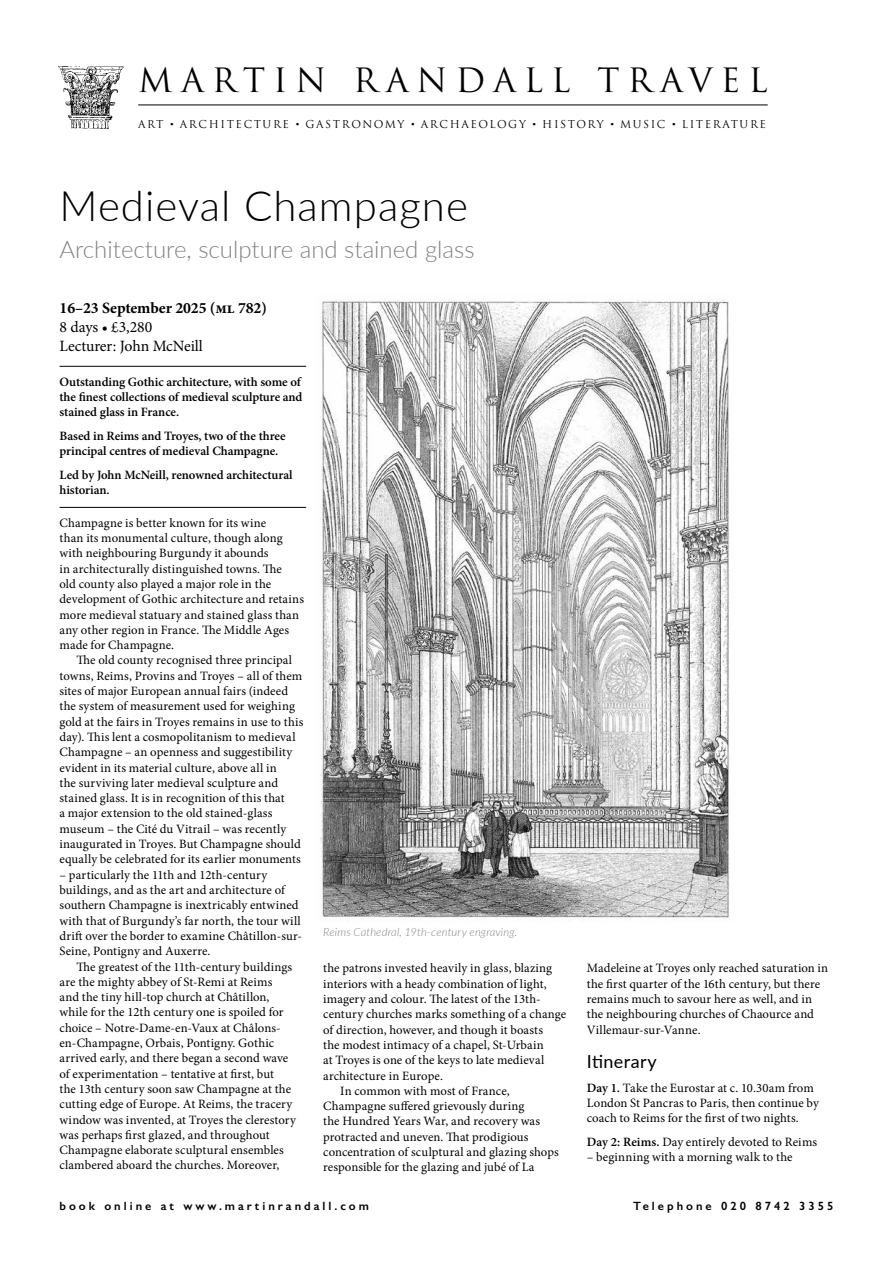
<style>
.page{position:relative;width:893px;height:1263px;background:#fff}
.page>*{position:absolute;margin:0;border:0;box-sizing:border-box;transform-origin:0 0}
.t1{font:300 42px "Lato";letter-spacing:.025em;color:#000}
.t2{font:32.7px "Trajan Pro";letter-spacing:.245em;color:#000}
.t3{font:300 24px "Lato";color:#808285}
.t4{font:18px "Lato";letter-spacing:.02em;color:#000}
.t5{font:15.75px/18.9px "Minion Pro";letter-spacing:-.005em;color:#000}
.t6{font:700 15.75px "Minion Pro";letter-spacing:-.005em;color:#000}
.t7{font:12.75px/15.3px "Minion Pro";letter-spacing:.005em;color:#000}
.t8{font:600 12.75px/15.3px "Minion Pro";letter-spacing:-.005em;color:#000}
.t9{font:600 12px "Gill Sans";letter-spacing:.25em;color:#000}
.t10{font:italic 300 11.25px "Lato";letter-spacing:.01em;color:#808285}
.t11{font:10.65px "Trajan Pro";letter-spacing:.15em;color:#000}
.s1{font-family:"Adobe Caslon Pro"}
.s2{font-weight:600}
</style>
<div class="page">
<img style="left:58px;top:66px;width:66px;height:63px">
<hr style="left:138px;top:105px;width:630px;height:1px;background:#000">
<hr style="left:60px;top:366px;width:246px;height:1px;background:#000">
<hr style="left:60px;top:507px;width:246px;height:1px;background:#000">
<img style="left:320px;top:299px;width:410px;height:620px">
<h2 class="t2" style="left:138px;top:59px;width:631px">MARTIN RANDALL TRAVEL</h2>
<p class="t11" style="left:138px;top:117px;width:629px">ART <span class="s1">•</span> ARCHITECTURE <span class="s1">•</span> GASTRONOMY <span class="s1">•</span> ARCHAEOLOGY <span class="s1">•</span> HISTORY <span class="s1">•</span> MUSIC <span class="s1">•</span> LITERATURE</p>
<h1 class="t1" style="left:60px;top:177px;width:410px">Medieval Champagne</h1>
<h3 class="t3" style="left:60px;top:233px;width:417px">Architecture, sculpture and stained glass</h3>
<p class="t6" style="left:60px;top:297px;width:209px">16–23 September 2025 (ml 782)</p>
<p class="t5" style="left:60px;top:318px;width:145px">8 days • £3,280<br>Lecturer: John McNeill</p>
<p class="t8" style="left:60px;top:374px;width:244px;text-align:justify">Outstanding Gothic architecture, with some of the finest collections of medieval sculpture and stained glass in France.</p>
<p class="t8" style="left:60px;top:428px;width:228px">Based in Reims and Troyes, two of the three principal centres of medieval Champagne.</p>
<p class="t8" style="left:60px;top:467px;width:235px">Led by John McNeill, renowned architectural historian.</p>
<p class="t7" style="left:60px;top:515px;width:246px">Champagne is better known for its wine<br>than its monumental culture, though along with neighbouring Burgundy it abounds<br>in architecturally distinguished towns. The<br>old county also played a major role in the development of Gothic architecture and retains more medieval statuary and stained glass than any other region in France. The Middle Ages made for Champagne.</p>
<p class="t7" style="left:60px;top:653px;width:245px;text-indent:17px">The old county recognised three principal towns, Reims, Provins and Troyes – all of them sites of major European annual fairs (indeed the system of measurement used for weighing gold at the fairs in Troyes remains in use to this day). This lent a cosmopolitanism to medieval Champagne – an openness and suggestibility evident in its material culture, above all in<br>the surviving later medieval sculpture and stained glass. It is in recognition of this that<br>a major extension to the old stained-glass museum – the Cité du Vitrail – was recently inaugurated in Troyes. But Champagne should equally be celebrated for its earlier monuments</p>
<p class="t7" style="left:60px;top:867px;width:244px">– particularly the 11th and 12th-century buildings, and as the art and architecture of southern Champagne is inextricably entwined with that of Burgundy’s far north, the tour will drift over the border to examine Châtillon-sur-Seine, Pontigny and Auxerre.</p>
<p class="t7" style="left:60px;top:959px;width:238px;text-indent:17px">The greatest of the 11th-century buildings are the mighty abbey of St-Remi at Reims<br>and the tiny hill-top church at Châtillon, while for the 12th century one is spoiled for choice – Notre-Dame-en-Vaux at Châlons&shy;en-Champagne, Orbais, Pontigny. Gothic arrived early, and there began a second wave of experimentation – tentative at first, but<br>the 13th century soon saw Champagne at the cutting edge of Europe. At Reims, the tracery window was invented, at Troyes the clerestory was perhaps first glazed, and throughout Champagne elaborate sculptural ensembles clambered aboard the churches. Moreover,</p>
<p class="t7" style="left:323px;top:961px;width:231px">the patrons invested heavily in glass, blazing</p>
<p class="t10" style="left:323px;top:924px;width:196px">Reims Cathedral, 19th-century engraving.</p>
<p class="t7" style="left:323px;top:976px;width:225px">interiors with a heady combination of light,</p>
<p class="t7" style="left:323px;top:991px;width:219px">imagery and colour. The latest of the 13th-</p>
<p class="t7" style="left:323px;top:1007px;width:245px">century churches marks something of a change</p>
<p class="t7" style="left:323px;top:1022px;width:221px">of direction, however, and though it boasts</p>
<p class="t7" style="left:323px;top:1037px;width:222px">the modest intimacy of a chapel, St-Urbain</p>
<p class="t7" style="left:323px;top:1052px;width:223px">at Troyes is one of the keys to late medieval</p>
<p class="t7" style="left:323px;top:1068px;width:121px">architecture in Europe.</p>
<p class="t7" style="left:340px;top:1083px;width:171px">In common with most of France,</p>
<p class="t7" style="left:323px;top:1098px;width:203px">Champagne suffered grievously during</p>
<p class="t7" style="left:323px;top:1114px;width:218px">the Hundred Years War, and recovery was</p>
<p class="t7" style="left:323px;top:1129px;width:207px">protracted and uneven. That prodigious</p>
<p class="t7" style="left:323px;top:1144px;width:237px">concentration of sculptural and glazing shops</p>
<p class="t7" style="left:323px;top:1160px;width:213px">responsible for the glazing and jubé of La</p>
<p class="t7" style="left:587px;top:961px;width:243px">Madeleine at Troyes only reached saturation in the first quarter of the 16th century, but there remains much to savour here as well, and in the neighbouring churches of Chaource and Villemaur-sur-Vanne.</p>
<h3 class="t4" style="left:587px;top:1048px;width:72px">Itinerary</h3>
<p class="t7" style="left:587px;top:1080px;width:234px"><span class="s2">Day 1.</span> Take the Eurostar at c. 10.30am from<br>London St Pancras to Paris, then continue by coach to Reims for the first of two nights.</p>
<p class="t7" style="left:587px;top:1134px;width:232px"><span class="s2">Day 2: Reims.</span> Day entirely devoted to Reims</p>
<p class="t7" style="left:587px;top:1150px;width:207px">– beginning with a morning walk to the</p>
<p class="t9" style="left:60px;top:1199px;width:311px">book online at www.martinrandall.com</p>
<p class="t9" style="left:633px;top:1199px;width:202px">Telephone 020 8742 3355</p>
</div>
